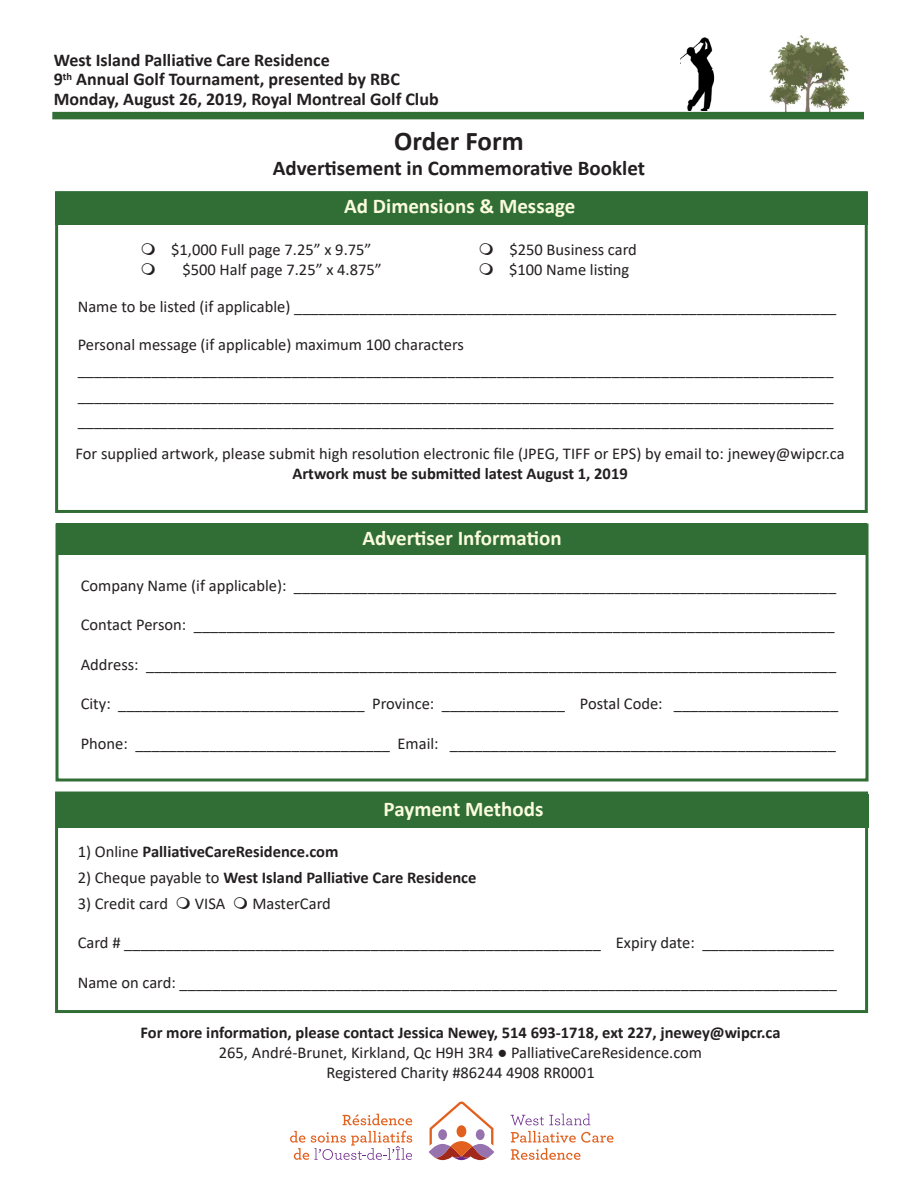
<style>
.page{position:relative;width:918px;height:1188px;background:#fff}
.page>*{position:absolute;margin:0;border:0;box-sizing:border-box;transform-origin:0 0}
.t1{font:700 27px "Calibri";color:#231f20}
.t2{font:700 21px "Calibri";color:#fbfbdd}
.t3{font:700 21px "Calibri";color:#231f20}
.t4{font:700 18px "Calibri";color:#231f20}
.t5{font:16.5px "Calibri";color:#231f20}
.t6{font:700 16.5px "Calibri";color:#231f20}
.s1{font-weight:400}
</style>
<div class="page">
<img style="left:680px;top:37px;width:35px;height:74px">
<img style="left:769px;top:35px;width:81px;height:77px">
<svg style="left:343px;top:1114px;width:69px;height:11px"></svg>
<svg style="left:290px;top:1131px;width:122px;height:29px"></svg>
<svg style="left:511px;top:1114px;width:79px;height:11px"></svg>
<svg style="left:511px;top:1131px;width:102px;height:29px"></svg>
<svg style="left:429px;top:1101px;width:65px;height:59px"></svg>
<div style="left:56px;top:524px;width:813px;height:258px;border:3px solid #306e36"></div>
<div style="left:57px;top:524px;width:810px;height:31px;background:#306e36"></div>
<div style="left:52px;top:112px;width:812px;height:7px;background:#326f36"></div>
<div style="left:55px;top:792px;width:813px;height:221px;border:3px solid #306e36"></div>
<div style="left:58px;top:794px;width:811px;height:33px;background:#306e36"></div>
<div style="left:55px;top:191px;width:813px;height:322px;border:3px solid #306e36"></div>
<div style="left:55px;top:192px;width:813px;height:33px;background:#306e36"></div>
<p class="t4" style="left:54px;top:47px;width:278px">West Island Palliative Care Residence</p>
<p class="t4" style="left:54px;top:67px;width:348px">9<sup>th</sup> Annual Golf Tournament, presented by RBC</p>
<p class="t4" style="left:54px;top:86px;width:387px">Monday, August 26, 2019, Royal Montreal Golf Club</p>
<p class="t1" style="left:394px;top:121px;width:131px">Order Form</p>
<p class="t3" style="left:273px;top:153px;width:374px">Advertisement in Commemorative Booklet</p>
<p class="t2" style="left:344px;top:191px;width:233px">Ad Dimensions &amp; Message</p>
<p class="t5" style="left:171px;top:238px;width:202px">$1,000 Full page 7.25” x 9.75”</p>
<p class="t5" style="left:182px;top:258px;width:201px">$500 Half page 7.25” x 4.875”</p>
<p class="t5" style="left:509px;top:239px;width:129px">$250 Business card</p>
<p class="t5" style="left:509px;top:258px;width:122px">$100 Name listing</p>
<p class="t5" style="left:78px;top:295px;width:760px">Name to be listed (if applicable) __________________________________________________________________</p>
<p class="t5" style="left:78px;top:333px;width:388px">Personal message (if applicable) maximum 100 characters</p>
<p class="t5" style="left:78px;top:358px;width:757px">____________________________________________________________________________________________</p>
<p class="t5" style="left:78px;top:384px;width:757px">____________________________________________________________________________________________</p>
<p class="t5" style="left:78px;top:409px;width:757px">____________________________________________________________________________________________</p>
<p class="t5" style="left:75px;top:442px;width:771px">For supplied artwork, please submit high resolution electronic file (JPEG, TIFF or EPS) by email to: jnewey@wipcr.ca</p>
<p class="t6" style="left:292px;top:462px;width:337px">Artwork must be submitted latest August 1, 2019</p>
<p class="t2" style="left:363px;top:523px;width:201px">Advertiser Information</p>
<p class="t5" style="left:81px;top:574px;width:757px">Company Name (if applicable): __________________________________________________________________</p>
<p class="t5" style="left:81px;top:613px;width:755px">Contact Person: ______________________________________________________________________________</p>
<p class="t5" style="left:81px;top:653px;width:757px">Address: ____________________________________________________________________________________</p>
<p class="t5" style="left:81px;top:692px;width:759px">City: ______________________________ Province: _______________ Postal Code: ____________________</p>
<p class="t5" style="left:81px;top:732px;width:757px">Phone: _______________________________ Email: _______________________________________________</p>
<p class="t2" style="left:384px;top:794px;width:161px">Payment Methods</p>
<p class="t6" style="left:78px;top:840px;width:262px"><span class="s1">1) Online</span> PalliativeCareResidence.com</p>
<p class="t6" style="left:78px;top:866px;width:400px"><span class="s1">2) Cheque payable to</span> West Island Palliative Care Residence</p>
<p class="t5" style="left:78px;top:892px;width:92px">3) Credit card</p>
<p class="t5" style="left:195px;top:892px;width:32px">VISA</p>
<p class="t5" style="left:252px;top:892px;width:80px">MasterCard</p>
<p class="t5" style="left:78px;top:931px;width:758px">Card # __________________________________________________________ Expiry date: ________________</p>
<p class="t5" style="left:78px;top:971px;width:761px">Name on card: ________________________________________________________________________________</p>
<p class="t6" style="left:140px;top:1021px;width:642px">For more information, please contact Jessica Newey, 514 693-1718, ext 227, jnewey@wipcr.ca</p>
<p class="t5" style="left:219px;top:1041px;width:485px">265, André-Brunet, Kirkland, Qc H9H 3R4 ● PalliativeCareResidence.com</p>
<p class="t5" style="left:326px;top:1061px;width:270px">Registered Charity #86244 4908 RR0001</p>
</div>
